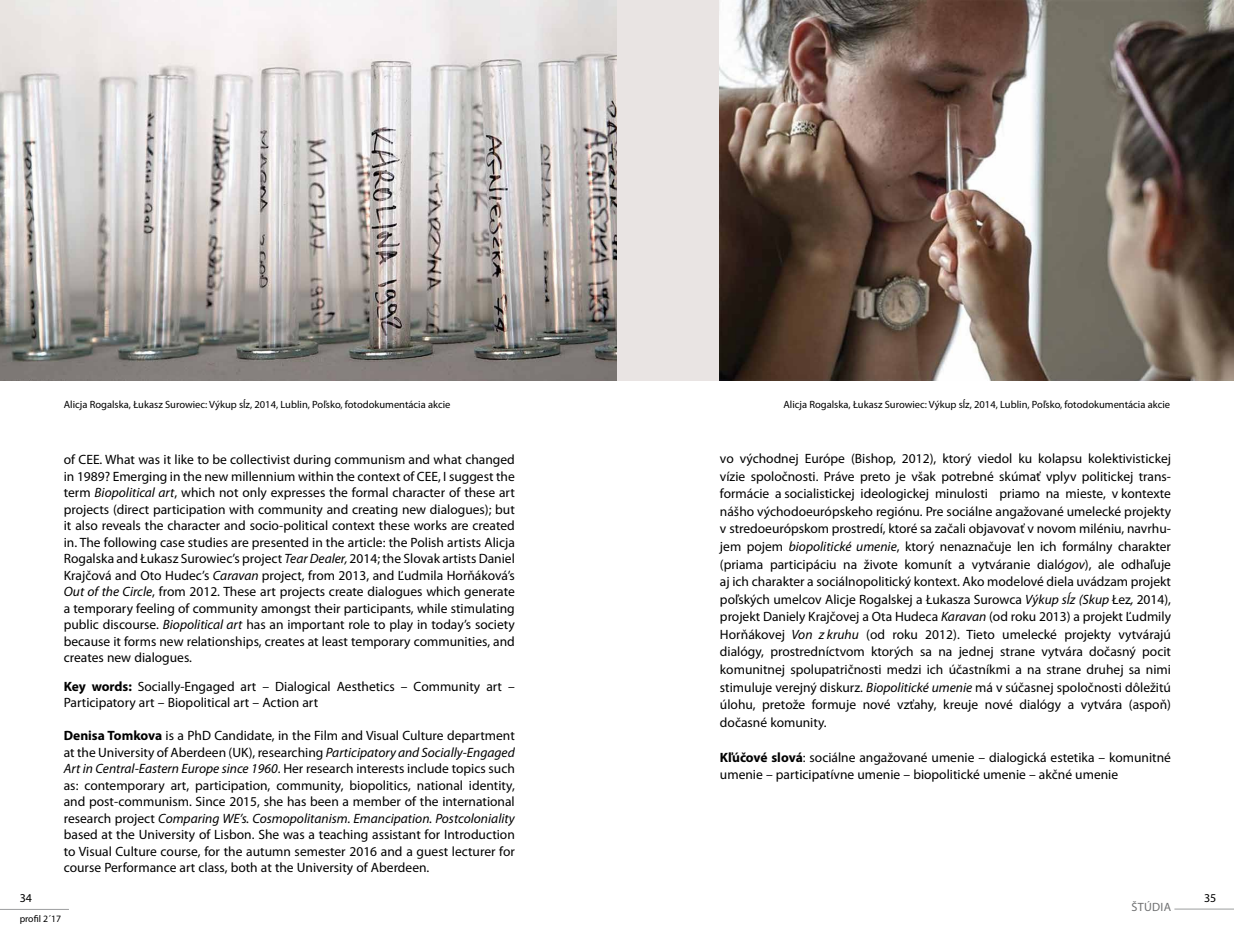
<style>
.page{position:relative;width:1234px;height:936px;background:#fff}
.page>*{position:absolute;margin:0;border:0;box-sizing:border-box;transform-origin:0 0}
.t1{font:13.5px/16.5px "Myriad Pro";color:#000;text-align:justify}
.t2{font:12px "Myriad Pro";letter-spacing:.025em;color:#707172}
.t3{font:12px "Myriad Pro";color:#000}
.t4{font:10.5px "Myriad Pro";color:#000}
.t5{font:9.75px "Myriad Pro";color:#000}
.s1{font-style:italic}
.s2{font-weight:700}
</style>
<div class="page">
<hr style="left:0;top:908px;width:69px;height:1px;background:#9c9e9f">
<hr style="left:1174px;top:908px;width:59px;height:1px;background:#9c9e9f">
<img style="left:0;top:0;width:617px;height:381px">
<div style="left:617px;top:0;width:616px;height:381px;background:#e9e4e3"></div>
<img style="left:719px;top:0;width:514px;height:381px">
<p class="t4" style="left:64px;top:398px;width:388px">Alicja Rogalska, Łukasz Surowiec: Výkup sĺz, 2014, Lublin, Poľsko, fotodokumentácia akcie</p>
<p class="t4" style="left:783px;top:398px;width:388px">Alicja Rogalska, Łukasz Surowiec: Výkup sĺz, 2014, Lublin, Poľsko, fotodokumentácia akcie</p>
<p class="t1" style="left:64px;top:452px;width:452px">of CEE. What was it like to be collectivist during communism and what changed in 1989? Emerging in the new millennium within the context of CEE, I suggest the term <span class="s1">Biopolitical art</span>, which not only expresses the formal character of these art projects (direct participation with community and creating new dialogues); but it also reveals the character and socio-political context these works are created in. The following case studies are presented in the article: the Polish artists Alicja Rogalska and Łukasz Surowiec’s project <span class="s1">Tear Dealer,</span> 2014; the Slovak artists Daniel Krajčová and Oto Hudec’s <span class="s1">Caravan</span> project, from 2013, and Ľudmila Horňáková’s <span class="s1">Out of the Circle</span>, from 2012. These art projects create dialogues which generate a temporary feeling of community amongst their participants, while stimulating public discourse. <span class="s1">Biopolitical art</span> has an important role to play in today’s society because it forms new relationships, creates at least temporary communities, and creates new dialogues.</p>
<p class="t1" style="left:64px;top:678px;width:452px"><span class="s2">Key words:</span> Socially-Engaged art – Dialogical Aesthetics – Community art –<br>Participatory art – Biopolitical art – Action art</p>
<p class="t1" style="left:64px;top:727px;width:452px"><span class="s2">Denisa Tomkova</span> is a PhD Candidate, in the Film and Visual Culture department at the University of Aberdeen (UK), researching <span class="s1">Participatory and Socially-Engaged Art in Central-Eastern Europe since 1960</span>. Her research interests include topics such as: contemporary art, participation, community, biopolitics, national identity, and post-communism. Since 2015, she has been a member of the international research project <span class="s1">Comparing WE’s. Cosmopolitanism. Emancipation. Postcoloniality </span>based at the University of Lisbon. She was a teaching assistant for Introduction to Visual Culture course, for the autumn semester 2016 and a guest lecturer for course Performance art class, both at the University of Aberdeen.</p>
<p class="t1" style="left:719px;top:450px;width:452px;line-height:17.5px">vo východnej Európe (Bishop, 2012), ktorý viedol ku kolapsu kolektivistickej vízie spoločnosti. Práve preto je však potrebné skúmať vplyv politickej trans&shy;formácie a socialistickej ideologickej minulosti priamo na mieste, v kontexte nášho východoeurópskeho regiónu. Pre sociálne angažované umelecké projekty v stredoeurópskom prostredí, ktoré sa začali objavovať v novom miléniu, navrhu&shy;jem pojem <span class="s1">biopolitické umenie</span>, ktorý nenaznačuje len ich formálny charakter (priama participáciu na živote komunít a vytváranie dial<span class="s1">ógov</span>), ale odhaľuje aj ich charakter a sociálnopolitický kontext. Ako modelové diela uvádzam projekt poľských umelcov Alicje Rogalskej a Łukasza Surowca <span class="s1">Výkup sĺz (Skup</span> Łez<span class="s1">,</span> 2014), projekt Daniely Krajčovej a Ota Hudeca <span class="s1">Karavan</span> (od roku 2013) a projekt Ľudmily Horňákovej <span class="s1">Von z kruhu</span> (od roku 2012). Tieto umelecké projekty vytvárajú dialógy, prostredníctvom ktorých sa na jednej strane vytvára dočasný pocit komunitnej spolupatričnosti medzi ich účastníkmi a na strane druhej sa nimi stimuluje verejný diskurz. <span class="s1">Biopolitické umenie</span> má v súčasnej spoločnosti dôležitú úlohu, pretože formuje nové vzťahy, kreuje nové dialógy a vytvára (aspoň) dočasné komunity.</p>
<p class="t1" style="left:719px;top:748px;width:452px;line-height:17.5px"><span class="s2">Kľúčové slová</span>: sociálne angažované umenie – dialogická estetika – komunitné umenie – participatívne umenie – biopolitické umenie – akčné umenie</p>
<p class="t3" style="left:20px;top:891px;width:14px">34</p>
<p class="t3" style="left:1203px;top:891px;width:14px">35</p>
<p class="t2" style="left:1131px;top:900px;width:41px">ŠTÚDIA</p>
<p class="t5" style="left:20px;top:913px;width:43px">profil 2´17</p>
</div>
